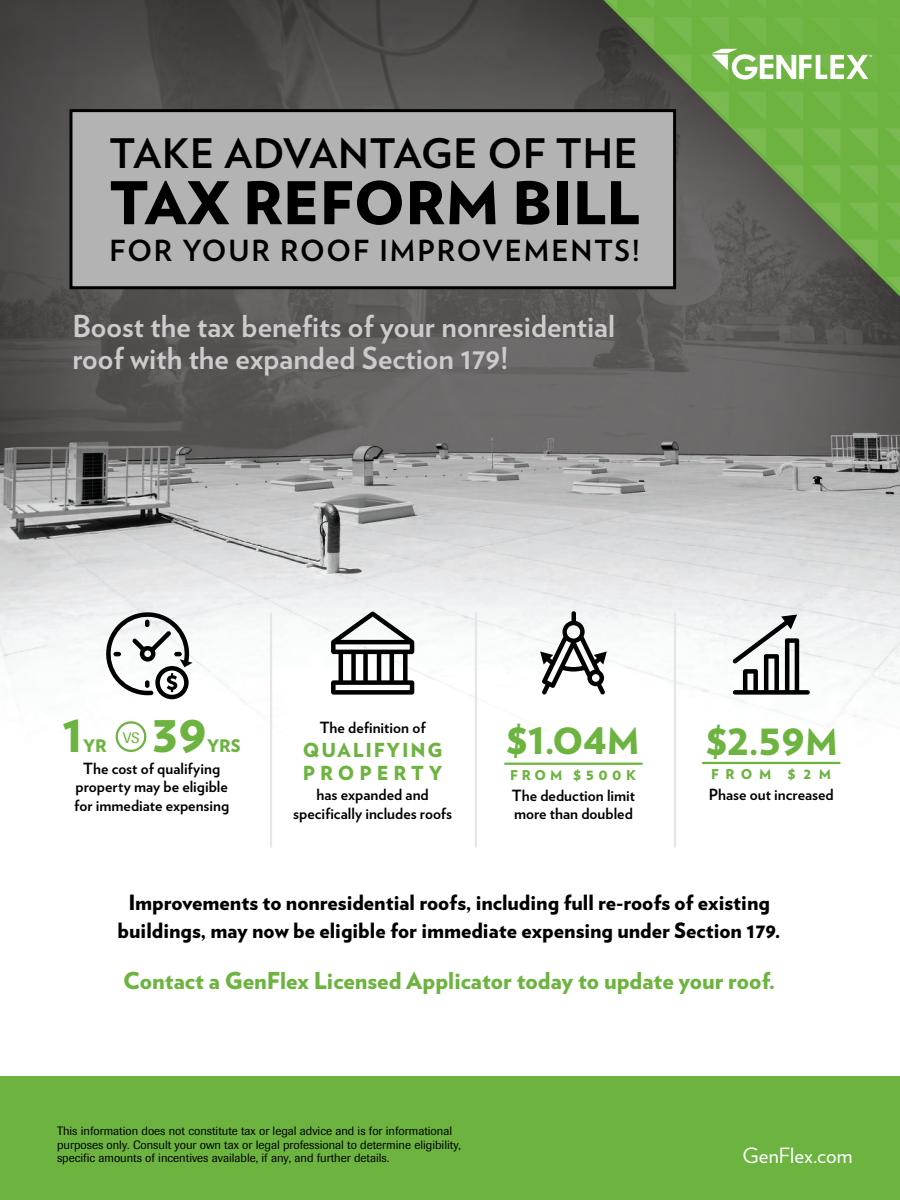
<style>
.page{position:relative;width:900px;height:1200px;background:#fff}
.page>*{position:absolute;margin:0;border:0;box-sizing:border-box;transform-origin:0 0}
.t1{font:900 58.72px "Verlag";color:#000}
.t2{font:900 43.5px "Verlag";color:#6cb33f}
.t3{font:700 40.58px "Verlag";letter-spacing:.02em;color:#000}
.t4{font:900 36px "Verlag";color:#6cb33f}
.t5{font:700 30.22px/31.9px "Verlag";color:#ccc}
.t6{font:700 29.03px "Verlag";letter-spacing:.065em;color:#000}
.t7{font:900 23.25px "Verlag";color:#6cb33f}
.t8{font:900 21px/28.5px "Verlag";color:#000;text-align:center}
.t9{font:21px "Verlag";letter-spacing:.005em;color:#fff}
.t10{font:900 19.27px/23.2px "Verlag";letter-spacing:.095em;color:#6cb33f}
.t11{font:900 17.25px "Verlag";color:#6cb33f}
.t12{font:700 15.45px/18.5px "Verlag";color:#000}
.t13{font:15px "Imago";color:#6cb33f}
.t14{font:900 13.5px "Verlag";letter-spacing:.385em;color:#6cb33f}
.t15{font:12px/13.5px "Imago";color:#000}
.s1{font-size:15.75px}
</style>
<div class="page">
<img style="left:0;top:0;width:900px;height:1077px">
<div style="left:0;top:1077px;width:900px;height:123px;background:#6cb33f"></div>
<hr style="left:505px;top:763px;width:137px;height:2px;background:#6cb33f">
<svg style="left:540px;top:611px;width:67px;height:84px"></svg>
<svg style="left:331px;top:611px;width:83px;height:84px"></svg>
<hr style="left:703px;top:762px;width:137px;height:2px;background:#6cb33f">
<svg style="left:733px;top:615px;width:77px;height:80px"></svg>
<div style="left:116px;top:721px;width:30px;height:31px;border:2px solid #6cb33f;border-radius:50%"></div>
<svg style="left:105px;top:610px;width:88px;height:89px"></svg>
<hr style="left:270px;top:613px;width:2px;height:234px;background:#e6e6e6">
<hr style="left:475px;top:613px;width:2px;height:234px;background:#e6e6e6">
<hr style="left:674px;top:613px;width:2px;height:234px;background:#e6e6e6">
<div style="left:69px;top:109px;width:607px;height:180px;background:#b3b3b3;border:3px solid #000"></div>
<svg style="left:603px;top:0;width:297px;height:297px"></svg>
<svg style="left:811px;top:277px;width:30px;height:20px"></svg>
<svg style="left:848px;top:277px;width:30px;height:20px"></svg>
<svg style="left:885px;top:277px;width:15px;height:20px"></svg>
<svg style="left:603px;top:277px;width:14px;height:20px"></svg>
<svg style="left:625px;top:277px;width:29px;height:20px"></svg>
<svg style="left:662px;top:277px;width:30px;height:20px"></svg>
<svg style="left:699px;top:277px;width:30px;height:20px"></svg>
<svg style="left:736px;top:277px;width:30px;height:20px"></svg>
<svg style="left:774px;top:277px;width:29px;height:20px"></svg>
<svg style="left:811px;top:240px;width:30px;height:29px"></svg>
<svg style="left:848px;top:240px;width:30px;height:29px"></svg>
<svg style="left:885px;top:240px;width:15px;height:29px"></svg>
<svg style="left:603px;top:240px;width:14px;height:29px"></svg>
<svg style="left:625px;top:240px;width:29px;height:29px"></svg>
<svg style="left:662px;top:240px;width:30px;height:29px"></svg>
<svg style="left:699px;top:240px;width:30px;height:29px"></svg>
<svg style="left:736px;top:240px;width:30px;height:29px"></svg>
<svg style="left:774px;top:240px;width:29px;height:29px"></svg>
<svg style="left:811px;top:203px;width:30px;height:29px"></svg>
<svg style="left:848px;top:203px;width:30px;height:29px"></svg>
<svg style="left:885px;top:203px;width:15px;height:29px"></svg>
<svg style="left:603px;top:203px;width:14px;height:29px"></svg>
<svg style="left:625px;top:203px;width:29px;height:29px"></svg>
<svg style="left:662px;top:203px;width:30px;height:29px"></svg>
<svg style="left:699px;top:203px;width:30px;height:29px"></svg>
<svg style="left:736px;top:203px;width:30px;height:29px"></svg>
<svg style="left:774px;top:203px;width:29px;height:29px"></svg>
<svg style="left:811px;top:165px;width:30px;height:30px"></svg>
<svg style="left:848px;top:165px;width:30px;height:30px"></svg>
<svg style="left:885px;top:165px;width:15px;height:30px"></svg>
<svg style="left:603px;top:165px;width:14px;height:30px"></svg>
<svg style="left:625px;top:165px;width:29px;height:30px"></svg>
<svg style="left:662px;top:165px;width:30px;height:30px"></svg>
<svg style="left:699px;top:165px;width:30px;height:30px"></svg>
<svg style="left:736px;top:165px;width:30px;height:30px"></svg>
<svg style="left:774px;top:165px;width:29px;height:30px"></svg>
<svg style="left:811px;top:128px;width:30px;height:30px"></svg>
<svg style="left:848px;top:128px;width:30px;height:30px"></svg>
<svg style="left:885px;top:128px;width:15px;height:30px"></svg>
<svg style="left:603px;top:128px;width:14px;height:30px"></svg>
<svg style="left:625px;top:128px;width:29px;height:30px"></svg>
<svg style="left:662px;top:128px;width:30px;height:30px"></svg>
<svg style="left:699px;top:128px;width:30px;height:30px"></svg>
<svg style="left:736px;top:128px;width:30px;height:30px"></svg>
<svg style="left:774px;top:128px;width:29px;height:30px"></svg>
<svg style="left:885px;top:17px;width:15px;height:30px"></svg>
<svg style="left:603px;top:17px;width:14px;height:30px"></svg>
<svg style="left:625px;top:17px;width:29px;height:30px"></svg>
<svg style="left:662px;top:17px;width:30px;height:30px"></svg>
<svg style="left:811px;top:0;width:30px;height:10px"></svg>
<svg style="left:848px;top:0;width:30px;height:10px"></svg>
<svg style="left:885px;top:0;width:15px;height:10px"></svg>
<svg style="left:603px;top:0;width:14px;height:10px"></svg>
<svg style="left:625px;top:0;width:29px;height:10px"></svg>
<svg style="left:662px;top:0;width:30px;height:10px"></svg>
<svg style="left:699px;top:0;width:30px;height:10px"></svg>
<svg style="left:736px;top:0;width:30px;height:10px"></svg>
<svg style="left:774px;top:0;width:29px;height:10px"></svg>
<svg style="left:811px;top:92px;width:30px;height:29px"></svg>
<svg style="left:848px;top:92px;width:30px;height:29px"></svg>
<svg style="left:885px;top:92px;width:15px;height:29px"></svg>
<svg style="left:603px;top:92px;width:14px;height:29px"></svg>
<svg style="left:625px;top:92px;width:29px;height:29px"></svg>
<svg style="left:662px;top:92px;width:30px;height:29px"></svg>
<svg style="left:699px;top:92px;width:30px;height:29px"></svg>
<svg style="left:736px;top:92px;width:30px;height:29px"></svg>
<svg style="left:774px;top:92px;width:29px;height:29px"></svg>
<svg style="left:885px;top:54px;width:15px;height:30px"></svg>
<svg style="left:603px;top:54px;width:14px;height:30px"></svg>
<svg style="left:625px;top:54px;width:29px;height:30px"></svg>
<svg style="left:662px;top:54px;width:30px;height:30px"></svg>
<svg style="left:699px;top:17px;width:179px;height:67px;background:#85bf5f"></svg>
<h3 class="t3" style="left:109px;top:122px;width:530px">TAKE ADVANTAGE OF THE</h3>
<h1 class="t1" style="left:109px;top:155px;width:532px">TAX REFORM BILL</h1>
<h3 class="t6" style="left:109px;top:227px;width:532px">FOR YOUR ROOF IMPROVEMENTS!</h3>
<h3 class="t5" style="left:72px;top:308px;width:544px">Boost the tax benefits of your nonresidential roof with the expanded Section 179!</h3>
<h2 class="t2" style="left:62px;top:700px;width:22px">1</h2>
<h2 class="t2" style="left:152px;top:700px;width:57px">39</h2>
<p class="t12" style="left:320px;top:717px;width:107px">The definition of</p>
<h3 class="t10" style="left:303px;top:737px;width:141px">QUALIFYING<br>PROPERTY</h3>
<h3 class="t4" style="left:507px;top:711px;width:135px">$1.O4M</h3>
<p class="t14" style="left:510px;top:764px;width:128px">FROM <span class="s1">$500</span>K</p>
<h3 class="t4" style="left:706px;top:712px;width:133px">$2.59M</h3>
<p class="t13" style="left:123px;top:729px;width:18px">VS</p>
<h3 class="t11" style="left:207px;top:731px;width:35px">YRS</h3>
<h3 class="t11" style="left:83px;top:731px;width:25px">YR</h3>
<p class="t12" style="left:83px;top:758px;width:138px">The cost of qualifying</p>
<p class="t14" style="left:711px;top:763px;width:122px">FROM <span class="s1">$2</span>M</p>
<p class="t12" style="left:74px;top:777px;width:157px">property may be eligible for immediate expensing</p>
<p class="t12" style="left:709px;top:784px;width:126px">Phase out increased</p>
<p class="t12" style="left:293px;top:784px;width:161px;text-align:center">has expanded and specifically includes roofs</p>
<p class="t12" style="left:512px;top:785px;width:125px">The deduction limit more than doubled</p>
<h3 class="t8" style="left:118px;top:887px;width:665px">Improvements to nonresidential roofs, including full re-roofs of existing buildings, may now be eligible for immediate expensing under Section 179.</h3>
<h3 class="t7" style="left:123px;top:961px;width:653px">Contact a GenFlex Licensed Applicator today to update your roof.</h3>
<p class="t15" style="left:57px;top:1125px;width:406px">This information does not constitute tax or legal advice and is for informational purposes only. Consult your own tax or legal professional to determine eligibility, specific amounts of incentives available, if any, and further details.</p>
<h3 class="t9" style="left:743px;top:1140px;width:111px">GenFlex.com</h3>
</div>
